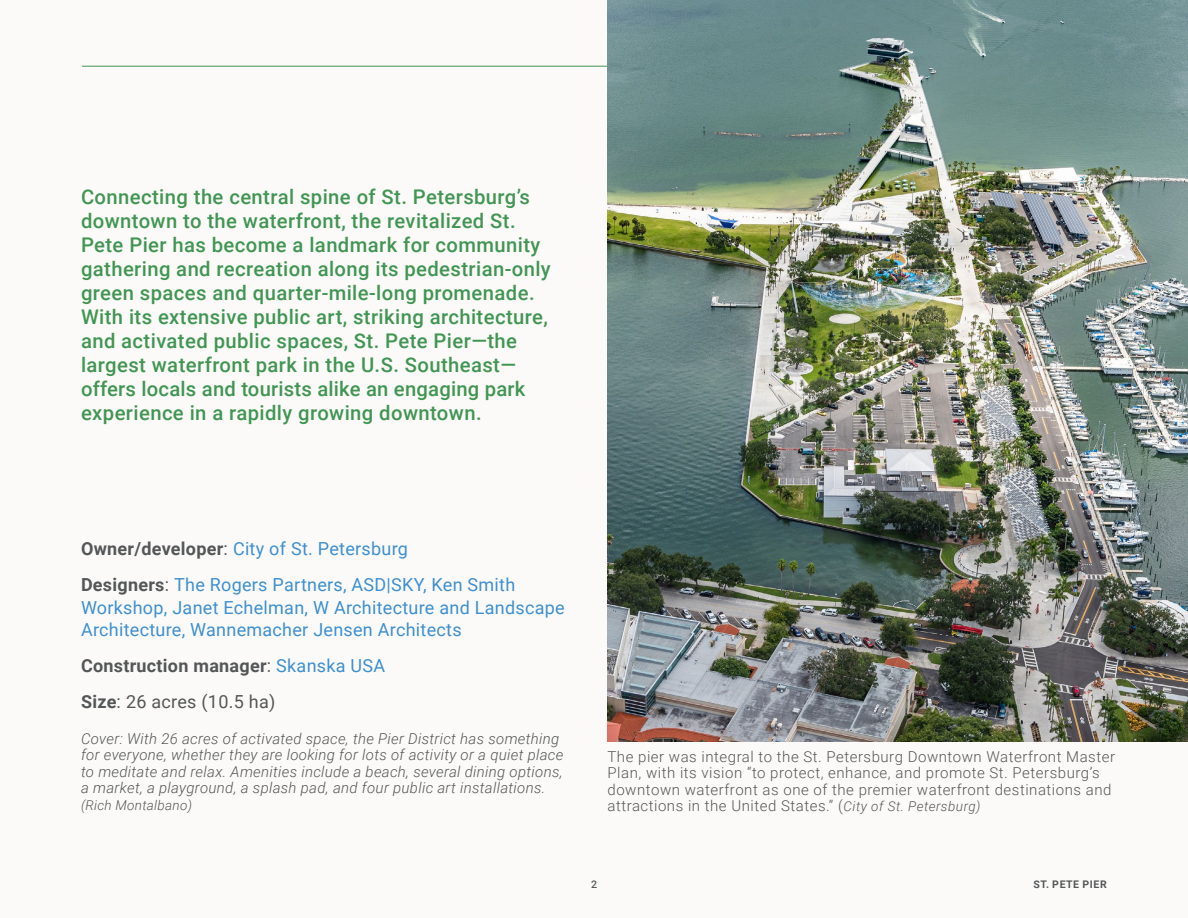
<style>
.page{position:relative;width:1188px;height:918px;background:#fcfaf8}
.page>*{position:absolute;margin:0;border:0;box-sizing:border-box;transform-origin:0 0}
.t1{font:500 20.25px/24px "Roboto";letter-spacing:.02em;color:#419654}
.t2{font:18px/36px "Roboto";letter-spacing:.015em;color:#3d90d1}
.t3{font:700 18px/36px "Roboto";letter-spacing:.015em;color:#545758}
.t4{font:italic 300 15px/16.5px "Roboto";letter-spacing:.02em;color:#545758}
.t5{font:300 15px/16.5px "Roboto";letter-spacing:.035em;color:#545758}
.t6{font:italic 300 13.5px "Roboto";letter-spacing:.02em;color:#545758}
.t7{font:700 10.5px "Roboto";letter-spacing:.055em;color:#545758}
.t8{font:500 10.5px "Roboto";color:#545758}
.s1{font-weight:700;color:#545758}
.s2{color:#545758}
.s3{font-weight:400}
.s4{font-weight:400;color:#3d90d1}
.s5{font-style:italic;font-size:13.5px}
</style>
<div class="page">
<hr style="left:82px;top:66px;width:1025px;height:1px;background:#419654">
<img style="left:608px;top:0;width:580px;height:742px">
<p class="t1" style="left:81px;top:184px;width:471px">Connecting the central spine of St. Petersburg’s downtown to the waterfront, the revitalized St.<br>Pete Pier has become a landmark for community gathering and recreation along its pedestrian-only green spaces and quarter-mile-long promenade.<br>With its extensive public art, striking architecture, and activated public spaces, St. Pete Pier—the largest waterfront park in the U.S. Southeast— offers locals and tourists alike an engaging park experience in a rapidly growing downtown.</p>
<p class="t2" style="left:81px;top:530px;width:436px"><span class="s1">Owner/developer</span><span class="s2">:</span> City of St. Petersburg<br><span class="s1">Designers</span><span class="s2">:</span> The Rogers Partners, ASD|SKY, Ken Smith</p>
<p class="t2" style="left:81px;top:596px;width:485px;line-height:22.5px">Workshop, Janet Echelman, W Architecture and Landscape<br>Architecture, Wannemacher Jensen Architects</p>
<p class="t3" style="left:81px;top:647px;width:306px">Construction manager<span class="s3">:</span> <span class="s4">Skanska USA<br></span>Size<span class="s3">: 26 acres (10.5 ha)</span></p>
<p class="t4" style="left:81px;top:729px;width:484px">Cover: With 26 acres of activated space, the Pier District has something for everyone, whether they are looking for lots of activity or a quiet place to meditate and relax. Amenities include a beach, several dining options, a market, a playground, a splash pad, and four public art installations.</p>
<p class="t6" style="left:81px;top:795px;width:113px">(Rich Montalbano)</p>
<p class="t5" style="left:608px;top:748px;width:509px">The pier was integral to the St. Petersburg Downtown Waterfront Master Plan, with its vision “to protect, enhance, and promote St. Petersburg’s downtown waterfront as one of the premier waterfront destinations and attractions in the United States.” (<span class="s5">City of St. Petersburg)</span></p>
<p class="t8" style="left:591px;top:877px;width:7px">2</p>
<p class="t7" style="left:1033px;top:877px;width:75px">ST. PETE PIER</p>
</div>
